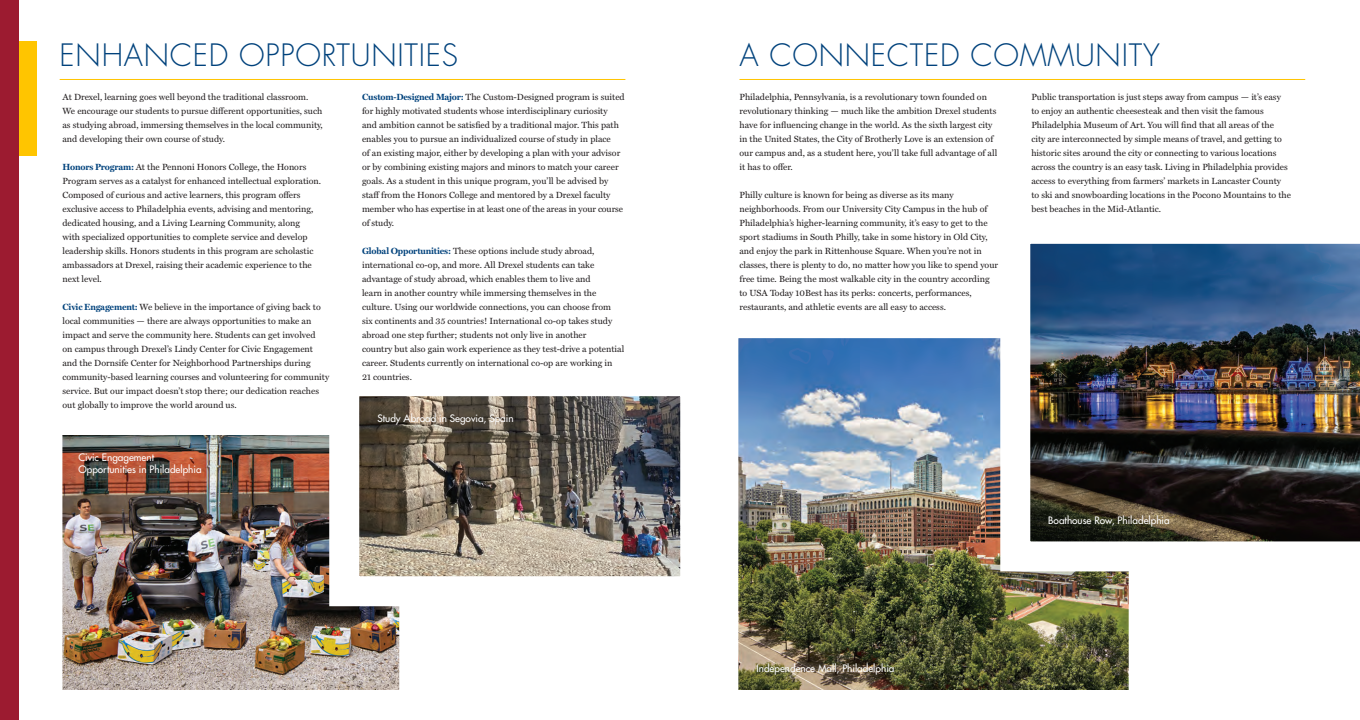
<style>
.page{position:relative;width:1360px;height:720px;background:#fff}
.page>*{position:absolute;margin:0;border:0;box-sizing:border-box;transform-origin:0 0}
.t1{font:300 30px "Futura Std";letter-spacing:.025em;color:#01427c}
.t2{font:500 10px "Futura Std";color:#fff}
.Copy{font:9px/14px "Miller Text";color:#231f20}
.s1{font-weight:700;color:#01427c}
</style>
<div class="page">
<hr style="left:60px;top:79px;width:565px;height:1px;background:#ffc500">
<hr style="left:739px;top:79px;width:566px;height:1px;background:#ffc500">
<img style="left:18px;top:390px;width:382px;height:330px">
<img style="left:314px;top:390px;width:367px;height:231px">
<img style="left:738px;top:338px;width:391px;height:352px">
<img style="left:985px;top:243px;width:374px;height:343px">
<div style="left:18px;top:41px;width:18px;height:115px;background:#ffc500"></div>
<div style="left:0;top:0;width:18px;height:720px;background:#9c1b30"></div>
<p class="t1" style="left:60px;top:37px;width:400px">ENHANCED OPPORTUNITIES</p>
<p class="t1" style="left:739px;top:37px;width:422px">A CONNECTED COMMUNITY</p>
<p class="Copy" style="left:739px;top:90px;width:259px">Philadelphia, Pennsylvania, is a revolutionary town founded on revolutionary thinking — much like the ambition Drexel students have for influencing change in the world. As the sixth largest city in the United States, the City of Brotherly Love is an extension of our campus and, as a student here, you’ll take full advantage of all it has to offer.</p>
<p class="Copy" style="left:739px;top:188px;width:260px">Philly culture is known for being as diverse as its many neighborhoods. From our University City Campus in the hub of Philadelphia’s higher-learning community, it’s easy to get to the sport stadiums in South Philly, take in some history in Old City, and enjoy the park in Rittenhouse Square. When you’re not in classes, there is plenty to do, no matter how you like to spend your free time. Being the most walkable city in the country according to USA Today 10Best has its perks: concerts, performances, restaurants, and athletic events are all easy to access.</p>
<p class="Copy" style="left:62px;top:90px;width:262px">At Drexel, learning goes well beyond the traditional classroom.<br>We encourage our students to pursue different opportunities, such as studying abroad, immersing themselves in the local community, and developing their own course of study.</p>
<p class="Copy" style="left:62px;top:160px;width:260px"><span class="s1">Honors Program:</span> At the Pennoni Honors College, the Honors Program serves as a catalyst for enhanced intellectual exploration.<br>Composed of curious and active learners, this program offers exclusive access to Philadelphia events, advising and mentoring, dedicated housing, and a Living Learning Community, along<br>with specialized opportunities to complete service and develop leadership skills. Honors students in this program are scholastic ambassadors at Drexel, raising their academic experience to the next level.</p>
<p class="Copy" style="left:62px;top:301px;width:268px"><span class="s1">Civic Engagement:</span> We believe in the importance of giving back to local communities — there are always opportunities to make an impact and serve the community here. Students can get involved<br>on campus through Drexel’s Lindy Center for Civic Engagement and the Dornsife Center for Neighborhood Partnerships during community-based learning courses and volunteering for community service. But our impact doesn’t stop there; our dedication reaches out globally to improve the world around us.</p>
<p class="Copy" style="left:362px;top:90px;width:264px"><span class="s1">Custom-Designed Major:</span> The Custom-Designed program is suited for highly motivated students whose interdisciplinary curiosity and ambition cannot be satisfied by a traditional major. This path enables you to pursue an individualized course of study in place<br>of an existing major, either by developing a plan with your advisor or by combining existing majors and minors to match your career goals. As a student in this unique program, you’ll be advised by staff from the Honors College and mentored by a Drexel faculty member who has expertise in at least one of the areas in your course of study.</p>
<p class="Copy" style="left:362px;top:245px;width:264px"><span class="s1">Global Opportunities:</span> These options include study abroad, international co-op, and more. All Drexel students can take advantage of study abroad, which enables them to live and<br>learn in another country while immersing themselves in the culture. Using our worldwide connections, you can choose from<br>six continents and 35 countries! International co-op takes study abroad one step further; students not only live in another<br>country but also gain work experience as they test-drive a potential career. Students currently on international co-op are working in<br>21 countries.</p>
<p class="Copy" style="left:1031px;top:91px;width:261px">Public transportation is just steps away from campus — it’s easy to enjoy an authentic cheesesteak and then visit the famous Philadelphia Museum of Art. You will find that all areas of the<br>city are interconnected by simple means of travel, and getting to historic sites around the city or connecting to various locations across the country is an easy task. Living in Philadelphia provides access to everything from farmers’ markets in Lancaster County to ski and snowboarding locations in the Pocono Mountains to the best beaches in the Mid-Atlantic.</p>
<p class="t2" style="left:78px;top:452px;width:77px">Civic Engagement</p>
<p class="t2" style="left:78px;top:464px;width:125px">Opportunities in Philadelphia</p>
<p class="t2" style="left:377px;top:412px;width:138px">Study Abroad in Segovia, Spain</p>
<p class="t2" style="left:756px;top:662px;width:139px">Independence Mall, Philadelphia</p>
<p class="t2" style="left:1048px;top:514px;width:123px">Boathouse Row, Philadelphia</p>
</div>
